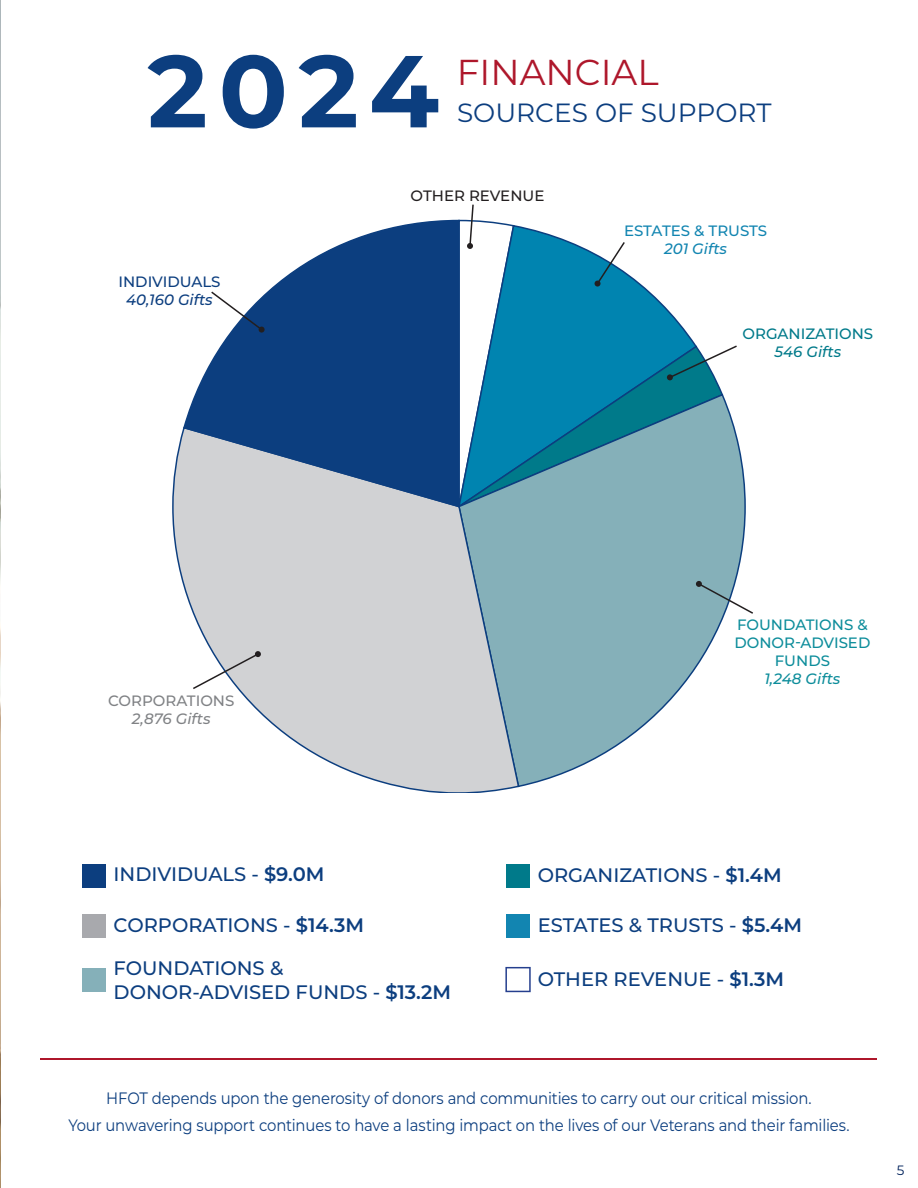
<style>
.page{position:relative;width:918px;height:1188px;background:#fff}
.page>*{position:absolute;margin:0;border:0;box-sizing:border-box;transform-origin:0 0}
.t1{font:36px "Montserrat";color:#ae172b}
.t2{font:26.4px "Montserrat";color:#0c3e7f}
.t3{font:500 19.5px/23.4px "Montserrat";color:#0c3e7f}
.t4{font:16.5px/27px "Montserrat";letter-spacing:-.01em;color:#0c3e7f;text-align:center;scale:.9 1}
.t5{font:500 15px/18px "Montserrat";color:#0d8d9b;text-align:center}
.t6{font:500 15px "Montserrat";letter-spacing:-.005em;color:#1285b1}
.t7{font:500 15px "Montserrat";color:#007a8a}
.t8{font:500 15px "Montserrat";color:#808285}
.t9{font:500 15px "Montserrat";color:#231f20}
.t10{font:500 15px "Montserrat";color:#0c3e7f}
.t11{font:italic 500 15px "Montserrat";color:#0c3e7f}
.t12{font:italic 500 15px "Montserrat";color:#808285}
.t13{font:italic 500 15px "Montserrat";color:#0d8d9b}
.t14{font:italic 500 15px "Montserrat";color:#007a8a}
.t15{font:italic 500 15px "Montserrat";color:#1285b1}
.t16{font:13.5px "Montserrat";color:#00225c}
.s1{font-weight:600}
</style>
<div class="page">
<img style="left:0;top:0;width:1px;height:1188px">
<svg style="left:519px;top:436px;width:227px;height:351px;fill:#85b0b9"></svg>
<svg style="left:172px;top:429px;width:347px;height:364px;fill:#d1d2d4"></svg>
<svg style="left:183px;top:220px;width:277px;height:288px;fill:#0c3e7f"></svg>
<div style="left:82px;top:864px;width:24px;height:24px;background:#0c3e7f"></div>
<div style="left:506px;top:864px;width:24px;height:24px;background:#007a8a"></div>
<div style="left:82px;top:914px;width:24px;height:24px;background:#a8a9ad"></div>
<div style="left:506px;top:914px;width:24px;height:24px;background:#1285b1"></div>
<div style="left:82px;top:968px;width:24px;height:23px;background:#85b0b9"></div>
<svg style="left:505px;top:967px;width:26px;height:25px"></svg>
<hr style="left:40px;top:1058px;width:838px;height:2px;background:#ae172b">
<svg style="left:148px;top:55px;width:290px;height:74px"></svg>
<svg style="left:458px;top:205px;width:279px;height:302px"></svg>
<svg style="left:211px;top:292px;width:54px;height:41px"></svg>
<svg style="left:696px;top:581px;width:57px;height:33px"></svg>
<svg style="left:193px;top:651px;width:68px;height:38px"></svg>
<p class="t10" style="left:119px;top:271px;width:103px">INDIVIDUALS</p>
<p class="t11" style="left:126px;top:289px;width:88px">40,160 Gifts</p>
<h1 class="t1" style="left:457px;top:48px;width:203px">FINANCIAL</h1>
<h2 class="t2" style="left:457px;top:94px;width:316px">SOURCES OF SUPPORT</h2>
<p class="t9" style="left:411px;top:185px;width:135px">OTHER REVENUE</p>
<p class="t6" style="left:624px;top:220px;width:145px">ESTATES &amp; TRUSTS</p>
<p class="t15" style="left:664px;top:238px;width:64px">201 Gifts</p>
<p class="t7" style="left:743px;top:323px;width:132px">ORGANIZATIONS</p>
<p class="t14" style="left:775px;top:341px;width:68px">546 Gifts</p>
<p class="t8" style="left:108px;top:690px;width:128px">CORPORATIONS</p>
<p class="t12" style="left:132px;top:708px;width:80px">2,876 Gifts</p>
<p class="t5" style="left:734px;top:615px;width:138px">FOUNDATIONS &amp;<br>DONOR-ADVISED<br>FUNDS</p>
<p class="t13" style="left:764px;top:668px;width:78px">1,248 Gifts</p>
<p class="t3" style="left:114px;top:862px;width:212px">INDIVIDUALS - <span class="s1">$9.0M</span></p>
<p class="t3" style="left:538px;top:862px;width:245px">ORGANIZATIONS - <span class="s1">$1.4M</span></p>
<p class="t3" style="left:114px;top:912px;width:252px">CORPORATIONS - <span class="s1">$14.3M</span></p>
<p class="t3" style="left:538px;top:912px;width:266px">ESTATES &amp; TRUSTS - <span class="s1">$5.4M</span></p>
<p class="t3" style="left:114px;top:956px;width:339px">FOUNDATIONS &amp;<br>DONOR-ADVISED FUNDS - <span class="s1">$13.2M</span></p>
<p class="t3" style="left:538px;top:967px;width:248px">OTHER REVENUE - <span class="s1">$1.3M</span></p>
<p class="t4" style="left:68px;top:1084px;width:870px">HFOT depends upon the generosity of donors and communities to carry out our critical mission.<br>Your unwavering support continues to have a lasting impact on the lives of our Veterans and their families.</p>
<p class="t16" style="left:897px;top:1160px;width:9px">5</p>
</div>
